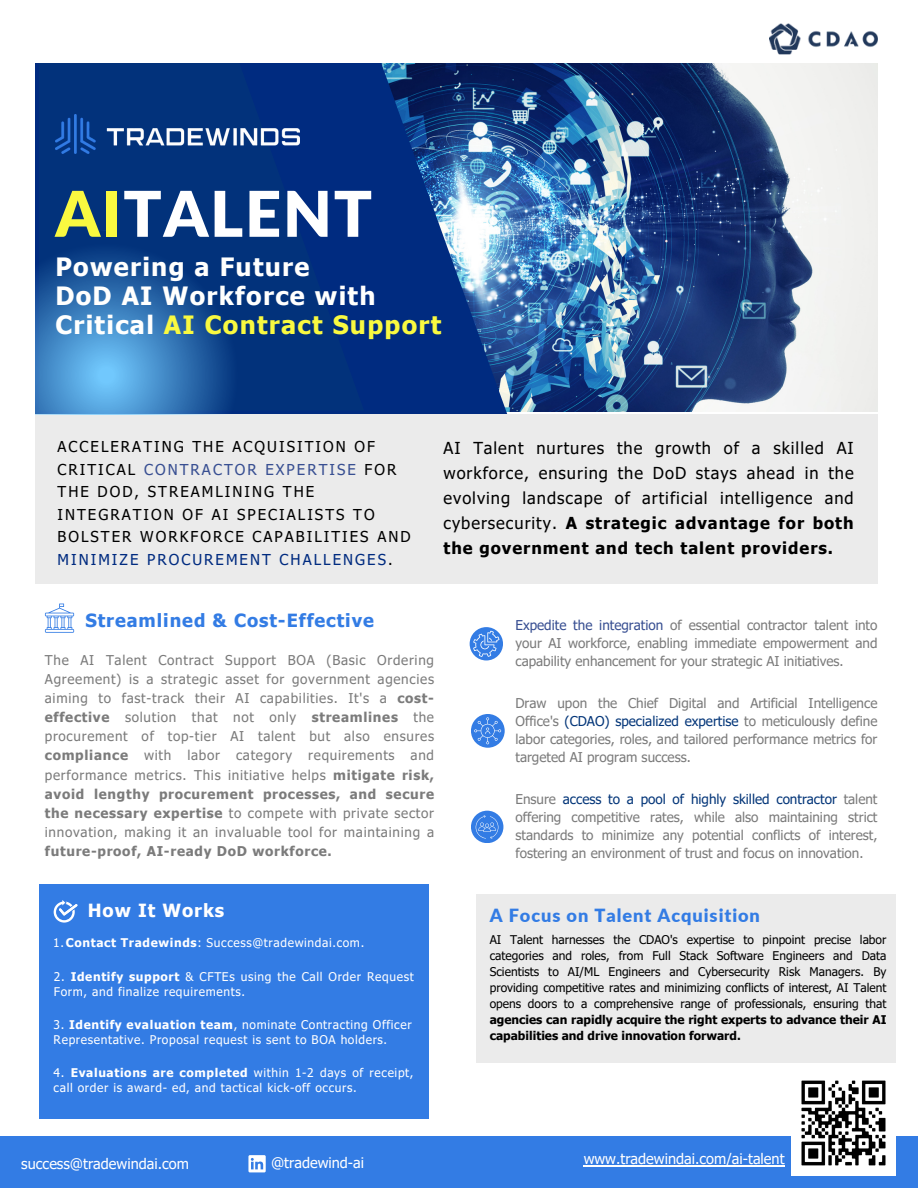
<style>
.page{position:relative;width:918px;height:1188px;background:#fff}
.page>*{position:absolute;margin:0;border:0;box-sizing:border-box;transform-origin:0 0}
.t1{font:900 63.15px "Lato";letter-spacing:.03em;color:#fff}
.t2{font:700 25.2px "Tahoma";letter-spacing:.05em;color:#fffffe}
.t3{font:700 25.2px "Tahoma";letter-spacing:.05em;color:#f9f940}
.t4{font:700 18.15px "Tahoma";letter-spacing:.05em;color:#337ce4}
.t5{font:900 18.15px "Lato";letter-spacing:.05em;color:#337ce4}
.t6{font:700 18.15px "Tahoma";letter-spacing:.05em;color:#fff}
.t7{font:16.5px/24.9px "Tahoma";letter-spacing:.06em;color:#000;text-align:justify}
.t8{font:15px/22.5px "Tahoma";letter-spacing:.135em;color:#000}
.t9{font:14.55px "Tahoma";color:#fff}
.t10{font:13.5px/19px "Tahoma";color:#7b7b7b;text-align:justify}
.t11{font:12px/16px "Tahoma";color:#000;text-align:justify}
.t12{font:12px/15px "Tahoma";letter-spacing:.055em;color:#fff}
.s1{color:#f9f940}
.s2{color:#fffffe}
.s3{color:#384f92}
.s4{color:#002b80}
.s5{font-weight:700}
.s6{color:#043679}
</style>
<div class="page">
<div style="left:35px;top:414px;width:842px;height:169px;background:#e8e8e8"></div>
<img style="left:507px;top:64px;width:371px;height:347px">
<svg style="left:35px;top:63px;width:472px;height:351px;background:#234c91"></svg>
<div style="left:39px;top:63px;width:325px;height:348px;background:#02327b"></div>
<svg style="left:35px;top:231px;width:213px;height:183px;background:#2764a7"></svg>
<img style="left:55px;top:115px;width:244px;height:39px">
<div style="left:0;top:1137px;width:918px;height:51px;background:#337ce4"></div>
<svg style="left:248px;top:1155px;width:17px;height:17px"></svg>
<svg style="left:45px;top:604px;width:29px;height:29px"></svg>
<div style="left:476px;top:894px;width:420px;height:169px;background:#e8e8e8"></div>
<img style="left:770px;top:23px;width:108px;height:32px">
<div style="left:470px;top:627px;width:33px;height:33px;background:#337ce4;border-radius:50%"></div>
<svg style="left:473px;top:631px;width:26px;height:26px"></svg>
<svg style="left:471px;top:714px;width:34px;height:34px"></svg>
<svg style="left:474px;top:717px;width:27px;height:27px"></svg>
<div style="left:471px;top:811px;width:32px;height:32px;background:#337ce4;border-radius:50%"></div>
<svg style="left:475px;top:815px;width:23px;height:24px"></svg>
<img style="left:791px;top:1080px;width:105px;height:96px">
<hr style="left:584px;top:1166px;width:148px;height:1px;background:#fff">
<hr style="left:732px;top:1166px;width:53px;height:1px;background:#fff">
<div style="left:39px;top:885px;width:390px;height:234px;background:#337ce4"></div>
<svg style="left:54px;top:900px;width:23px;height:23px"></svg>
<p class="t1" style="left:55px;top:174px;width:318px"><span class="s1">AI</span>TALENT</p>
<p class="t2" style="left:55px;top:250px;width:256px">Powering a Future</p>
<p class="t2" style="left:55px;top:280px;width:322px">DoD AI Workforce with</p>
<p class="t3" style="left:55px;top:309px;width:388px"><span class="s2">Critical</span> AI Contract Support</p>
<p class="t8" style="left:58px;top:435px;width:355px">ACCELERATING THE ACQUISITION OF CRITICAL <span class="s3">CONTRACTOR EXPERTISE</span> FOR THE DOD, STREAMLINING THE INTEGRATION OF AI SPECIALISTS TO BOLSTER WORKFORCE CAPABILITIES AND <span class="s4">MINIMIZE PROCUREMENT CHALLENGES</span>.</p>
<p class="t7" style="left:444px;top:435px;width:412px">AI Talent nurtures the growth of a skilled AI workforce, ensuring the DoD stays ahead in the evolving landscape of artificial intelligence and cybersecurity. <span class="s5">A strategic advantage for both the government and tech talent providers.</span></p>
<p class="t4" style="left:85px;top:609px;width:290px">Streamlined &amp; Cost-Effective</p>
<p class="t10" style="left:516px;top:616px;width:363px;line-height:18px"><span class="s3">Expedite the integration</span> of essential contractor talent into your AI workforce, enabling immediate empowerment and capability enhancement for your strategic AI initiatives.</p>
<p class="t10" style="left:516px;top:694px;width:363px;line-height:18px">Draw upon the Chief Digital and Artificial Intelligence Office's <span class="s6">(CDAO) specialized expertise</span> to meticulously define labor categories, roles, and tailored performance metrics for targeted AI program success.</p>
<p class="t10" style="left:516px;top:790px;width:363px;line-height:18px">Ensure <span class="s6">access to a pool of highly skilled contractor</span> talent offering competitive rates, while also maintaining strict standards to minimize any potential conflicts of interest, fostering an environment of trust and focus on innovation.</p>
<p class="t10" style="left:45px;top:650px;width:391px">The AI Talent Contract Support BOA (Basic Ordering Agreement) is a strategic asset for government agencies aiming to fast-track their AI capabilities. It's a <span class="s5">cost&shy;effective</span> solution that not only <span class="s5">streamlines</span> the procurement of top-tier AI talent but also ensures <span class="s5">compliance</span> with labor category requirements and performance metrics. This initiative helps <span class="s5">mitigate risk, avoid lengthy procurement processes, and secure the necessary expertise</span> to compete with private sector innovation, making it an invaluable tool for maintaining a <span class="s5">future-proof, AI-ready DoD workforce.</span></p>
<p class="t6" style="left:88px;top:899px;width:138px">How It Works</p>
<p class="t12" style="left:53px;top:934px;width:313px">1.<span class="s5">Contact Tradewinds</span>: Success@tradewindai.com.</p>
<p class="t12" style="left:54px;top:969px;width:361px">2. <span class="s5">Identify support</span> &amp; CFTEs using the Call Order Request<br>Form, and finalize requirements.</p>
<p class="t12" style="left:54px;top:1017px;width:360px">3. <span class="s5">Identify evaluation team</span>, nominate Contracting Officer<br>Representative. Proposal request is sent to BOA holders.</p>
<p class="t12" style="left:54px;top:1065px;width:361px">4. <span class="s5">Evaluations are completed</span> within 1-2 days of receipt, call order is award- ed, and tactical kick-off occurs.</p>
<p class="t9" style="left:21px;top:1154px;width:169px">success@tradewindai.com</p>
<p class="t9" style="left:271px;top:1153px;width:95px">@tradewind-ai</p>
<p class="t5" style="left:490px;top:904px;width:272px">A Focus on Talent Acquisition</p>
<p class="t11" style="left:490px;top:932px;width:398px">AI Talent harnesses the CDAO's expertise to pinpoint precise labor categories and roles, from Full Stack Software Engineers and Data Scientists to AI/ML Engineers and Cybersecurity Risk Managers. By providing competitive rates and minimizing conflicts of interest, AI Talent opens doors to a comprehensive range of professionals, ensuring that <span class="s5">agencies can rapidly acquire the right experts to advance their AI capabilities and drive innovation forward.</span></p>
<p class="t9" style="left:584px;top:1150px;width:202px">www.tradewindai.com/ai-talent</p>
</div>
